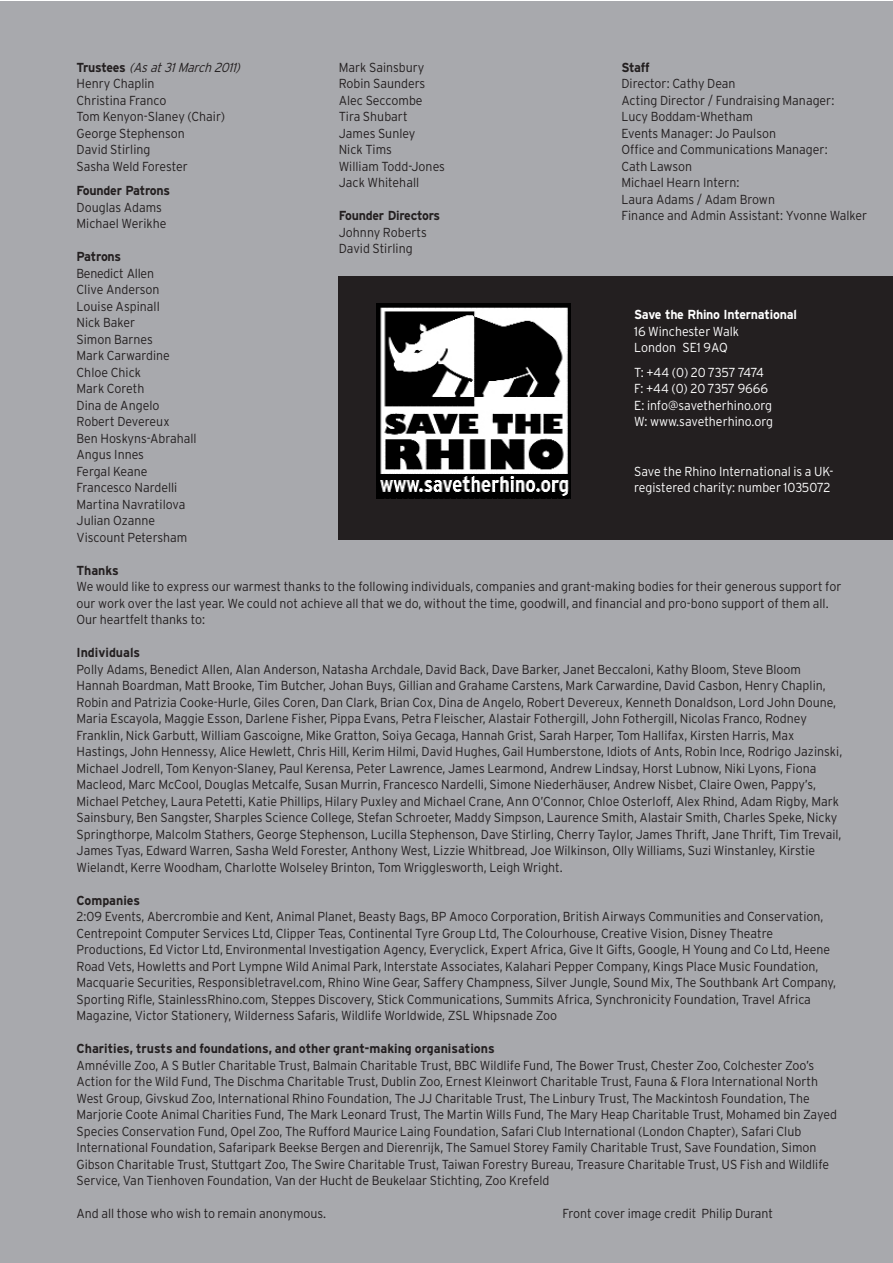
<style>
.page{position:relative;width:893px;height:1263px;background:#fff}
.page>*{position:absolute;margin:0;border:0;box-sizing:border-box;transform-origin:0 0}
.t1{font:300 13.05px/16.5px "Interstate";color:#231f20;scale:.95 1}
.t2{font:300 13.05px/16.5px "Interstate";color:#fff;scale:.95 1}
.t3{font:700 13.05px "Interstate";color:#231f20;scale:.95 1}
.t4{font:700 13.05px "Interstate";letter-spacing:-.02em;color:#231f20;scale:.95 1}
.t5{font:700 13.05px "Interstate";letter-spacing:-.02em;color:#fff;scale:.95 1}
.s1{font-weight:700}
.s2{font-style:italic}
</style>
<div class="page">
<div style="left:0;top:1px;width:892px;height:1262px;background:#a8a9ad"></div>
<div style="left:339px;top:276px;width:553px;height:263px;background:#231f20"></div>
<img style="left:376px;top:303px;width:195px;height:195px">
<p class="t1" style="left:77px;top:59px;width:178px"><span class="s1">T r u s t e e s</span> <span class="s2">(Asat31March2011)<br></span>Henry Chaplin<br>Christina Franco<br>Tom Kenyon-Slaney (Chair)<br>George Stephenson<br>David Stirling<br>Sasha Weld Forester</p>
<p class="t4" style="left:77px;top:183px;width:100px">Founder Patrons</p>
<p class="t1" style="left:77px;top:199px;width:96px">Douglas Adams<br>Michael Werikhe</p>
<p class="t4" style="left:77px;top:249px;width:49px">Patrons</p>
<p class="t1" style="left:77px;top:265px;width:128px">Benedict Allen<br>Clive Anderson<br>Louise Aspinall<br>Nick Baker<br>Simon Barnes<br>Mark Carwardine<br>Chloe Chick<br>Mark Coreth<br>Dina de Angelo<br>Robert Devereux<br>Ben Hoskyns-Abrahall<br>Angus Innes<br>Fergal Keane<br>Francesco Nardelli<br>Martina Navratilova<br>Julian Ozanne<br>Viscount Petersham</p>
<p class="t1" style="left:339px;top:59px;width:113px">Mark Sainsbury<br>Robin Saunders<br>Alec Seccombe<br>Tira Shubart<br>James Sunley<br>Nick Tims<br>William Todd-Jones<br>Jack Whitehall</p>
<p class="t4" style="left:339px;top:208px;width:108px">Founder Directors</p>
<p class="t1" style="left:339px;top:224px;width:94px">Johnny Roberts<br>David Stirling</p>
<p class="t3" style="left:621px;top:60px;width:31px">Staff</p>
<p class="t1" style="left:621px;top:75px;width:260px">Director: Cathy Dean<br>Acting Director / Fundraising Manager:<br>Lucy Boddam-Whetham<br>Events Manager: Jo Paulson<br>Office and Communications Manager:<br>Cath Lawson<br>Michael Hearn Intern:<br>Laura Adams / Adam Brown<br>Finance and Admin Assistant: Yvonne Walker</p>
<p class="t5" style="left:634px;top:307px;width:173px">Save the Rhino International</p>
<p class="t2" style="left:634px;top:323px;width:112px">16 Winchester Walk<br>London SE1 9AQ</p>
<p class="t2" style="left:634px;top:364px;width:148px">T: +44 (0) 20 7357 7474<br>F: +44 (0) 20 7357 9666<br>E: info@savetherhino.org<br>W: www.savetherhino.org</p>
<p class="t2" style="left:634px;top:463px;width:211px">Save the Rhino International is a UK&shy;registered charity: number 1035072</p>
<p class="t3" style="left:77px;top:563px;width:46px">Thanks</p>
<p class="t1" style="left:77px;top:578px;width:807px">We would like to express our warmest thanks to the following individuals, companies and grant-making bodies for their generous support for our work over the last year. We could not achieve all that we do, without the time, goodwill, and financial and pro-bono support of them all.<br>Our heartfelt thanks to:</p>
<p class="t3" style="left:77px;top:645px;width:69px">Individuals</p>
<p class="t1" style="left:77px;top:661px;width:808px">Polly Adams, Benedict Allen, Alan Anderson, Natasha Archdale, David Back, Dave Barker, Janet Beccaloni, Kathy Bloom, Steve Bloom Hannah Boardman, Matt Brooke, Tim Butcher, Johan Buys, Gillian and Grahame Carstens, Mark Carwardine, David Casbon, Henry Chaplin, Robin and Patrizia Cooke-Hurle, Giles Coren, Dan Clark, Brian Cox, Dina de Angelo, Robert Devereux, Kenneth Donaldson, Lord John Doune, Maria Escayola, Maggie Esson, Darlene Fisher, Pippa Evans, Petra Fleischer, Alastair Fothergill, John Fothergill, Nicolas Franco, Rodney Franklin, Nick Garbutt, William Gascoigne, Mike Gratton, Soiya Gecaga, Hannah Grist, Sarah Harper, Tom Hallifax, Kirsten Harris, Max Hastings, John Hennessy, Alice Hewlett, Chris Hill, Kerim Hilmi, David Hughes, Gail Humberstone, Idiots of Ants, Robin Ince, Rodrigo Jazinski, Michael Jodrell, Tom Kenyon-Slaney, Paul Kerensa, Peter Lawrence, James Learmond, Andrew Lindsay, Horst Lubnow, Niki Lyons, Fiona Macleod, Marc McCool, Douglas Metcalfe, Susan Murrin, Francesco Nardelli, Simone Niederhäuser, Andrew Nisbet, Claire Owen, Pappy’s, Michael Petchey, Laura Petetti, Katie Phillips, Hilary Puxley and Michael Crane, Ann O’Connor, Chloe Osterloff, Alex Rhind, Adam Rigby, Mark Sainsbury, Ben Sangster, Sharples Science College, Stefan Schroeter, Maddy Simpson, Laurence Smith, Alastair Smith, Charles Speke, Nicky Springthorpe, Malcolm Stathers, George Stephenson, Lucilla Stephenson, Dave Stirling, Cherry Taylor, James Thrift, Jane Thrift, Tim Trevail, James Tyas, Edward Warren, Sasha Weld Forester, Anthony West, Lizzie Whitbread, Joe Wilkinson, Olly Williams, Suzi Winstanley, Kirstie Wielandt, Kerre Woodham, Charlotte Wolseley Brinton, Tom Wrigglesworth, Leigh Wright.</p>
<p class="t3" style="left:77px;top:893px;width:68px">Companies</p>
<p class="t1" style="left:77px;top:908px;width:801px">2:09 Events, Abercrombie and Kent, Animal Planet, Beasty Bags, BP Amoco Corporation, British Airways Communities and Conservation, Centrepoint Computer Services Ltd, Clipper Teas, Continental Tyre Group Ltd, The Colourhouse, Creative Vision, Disney Theatre Productions, Ed Victor Ltd, Environmental Investigation Agency, Everyclick, Expert Africa, Give It Gifts, Google, H Young and Co Ltd, Heene Road Vets, Howletts and Port Lympne Wild Animal Park, Interstate Associates, Kalahari Pepper Company, Kings Place Music Foundation, Macquarie Securities, Responsibletravel.com, Rhino Wine Gear, Saffery Champness, Silver Jungle, Sound Mix, The Southbank Art Company, Sporting Rifle, StainlessRhino.com, Steppes Discovery, Stick Communications, Summits Africa, Synchronicity Foundation, Travel Africa Magazine, Victor Stationery, Wilderness Safaris, Wildlife Worldwide, ZSL Whipsnade Zoo</p>
<p class="t3" style="left:77px;top:1041px;width:442px">Charities, trusts and foundations, and other grant-making organisations</p>
<p class="t1" style="left:77px;top:1057px;width:802px">Amnéville Zoo, A S Butler Charitable Trust, Balmain Charitable Trust, BBC Wildlife Fund, The Bower Trust, Chester Zoo, Colchester Zoo’s Action for the Wild Fund, The Dischma Charitable Trust, Dublin Zoo, Ernest Kleinwort Charitable Trust, Fauna &amp; Flora International North West Group, Givskud Zoo, International Rhino Foundation, The JJ Charitable Trust, The Linbury Trust, The Mackintosh Foundation, The Marjorie Coote Animal Charities Fund, The Mark Leonard Trust, The Martin Wills Fund, The Mary Heap Charitable Trust, Mohamed bin Zayed Species Conservation Fund, Opel Zoo, The Rufford Maurice Laing Foundation, Safari Club International (London Chapter), Safari Club International Foundation, Safaripark Beekse Bergen and Dierenrijk, The Samuel Storey Family Charitable Trust, Save Foundation, Simon Gibson Charitable Trust, Stuttgart Zoo, The Swire Charitable Trust, Taiwan Forestry Bureau, Treasure Charitable Trust, US Fish and Wildlife Service, Van Tienhoven Foundation, Van der Hucht de Beukelaar Stichting, Zoo Krefeld</p>
<p class="t1" style="left:77px;top:1205px;width:264px">And all those who wish to remain anonymous.</p>
<p class="t1" style="left:563px;top:1205px;width:223px">Front cover image credit Philip Durant</p>
</div>
